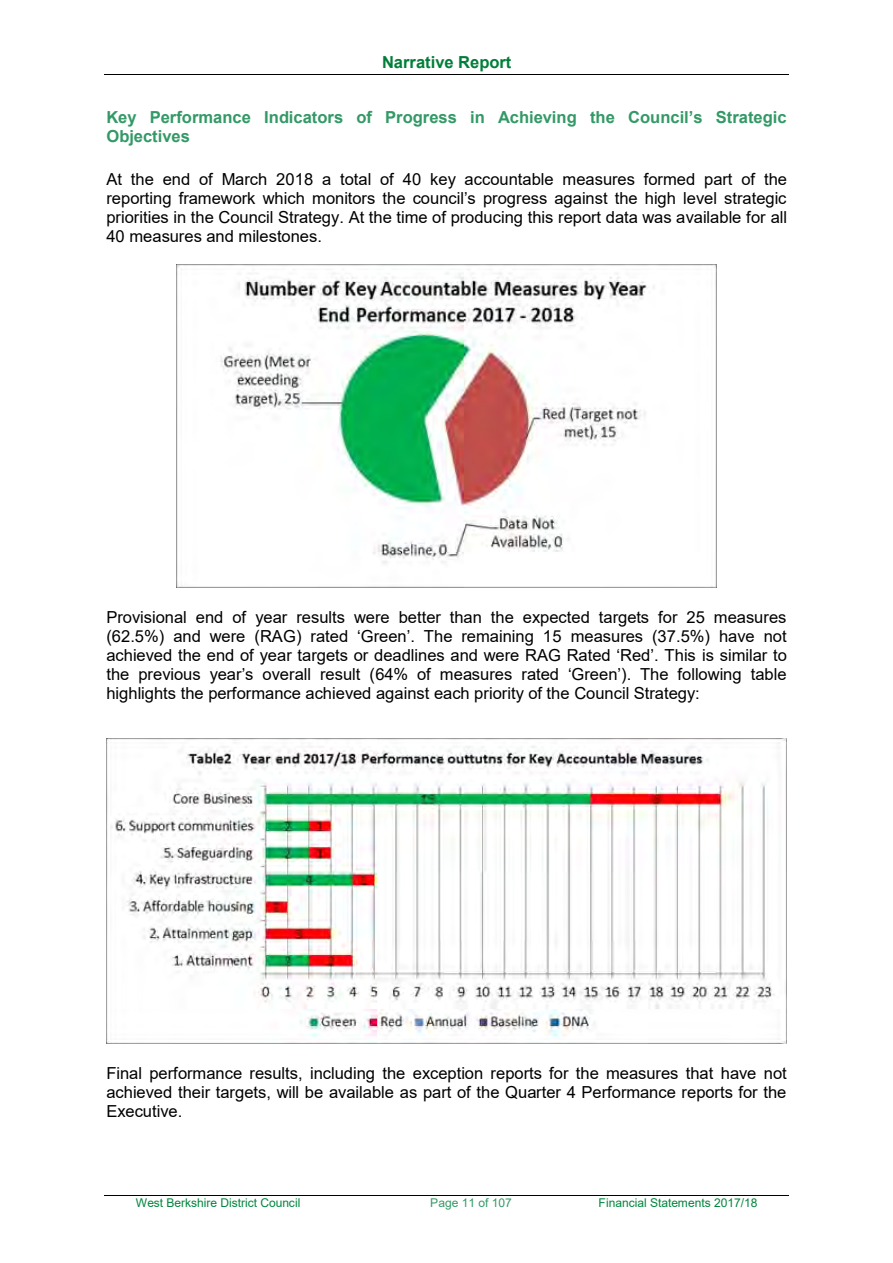
<style>
.page{position:relative;width:893px;height:1263px;background:#fff}
.page>*{position:absolute;margin:0;border:0;box-sizing:border-box;transform-origin:0 0}
.t1{font:16.5px/18.9px "Arial";color:#000;text-align:justify}
.t2{font:700 16.5px/18.9px "Arial";color:#396}
.t3{font:700 16.5px "Arial";color:#007e39}
.t4{font:12px "Arial";letter-spacing:-.005em;color:#00863d}
.t5{font:12px "Arial";letter-spacing:-.005em;color:#396}
</style>
<div class="page">
<hr style="left:104px;top:74px;width:685px;height:1px;background:#000">
<hr style="left:104px;top:1195px;width:685px;height:1px;background:#000">
<img style="left:177px;top:264px;width:540px;height:323px">
<img style="left:106px;top:738px;width:681px;height:306px">
<p class="t3" style="left:382px;top:51px;width:131px">Narrative Report</p>
<p class="t2" style="left:106px;top:108px;width:682px">Key Performance Indicators of Progress in Achieving the Council’s Strategic<br>Objectives</p>
<p class="t1" style="left:106px;top:169px;width:682px">At the end of March 2018 a total of 40 key accountable measures formed part of the reporting framework which monitors the council’s progress against the high level strategic priorities in the Council Strategy. At the time of producing this report data was available for all 40 measures and milestones.</p>
<p class="t1" style="left:106px;top:607px;width:682px">Provisional end of year results were better than the expected targets for 25 measures (62.5%) and were (RAG) rated ‘Green’. The remaining 15 measures (37.5%) have not achieved the end of year targets or deadlines and were RAG Rated ‘Red’. This is similar to the previous year’s overall result (64% of measures rated ‘Green’). The following table highlights the performance achieved against each priority of the Council Strategy:</p>
<p class="t1" style="left:106px;top:1063px;width:682px">Final performance results, including the exception reports for the measures that have not achieved their targets, will be available as part of the Quarter 4 Performance reports for the Executive.</p>
<p class="t4" style="left:136px;top:1194px;width:166px">West Berkshire District Council</p>
<p class="t5" style="left:430px;top:1194px;width:83px">Page 11 of 107</p>
<p class="t4" style="left:599px;top:1194px;width:160px">Financial Statements 2017/18</p>
</div>
